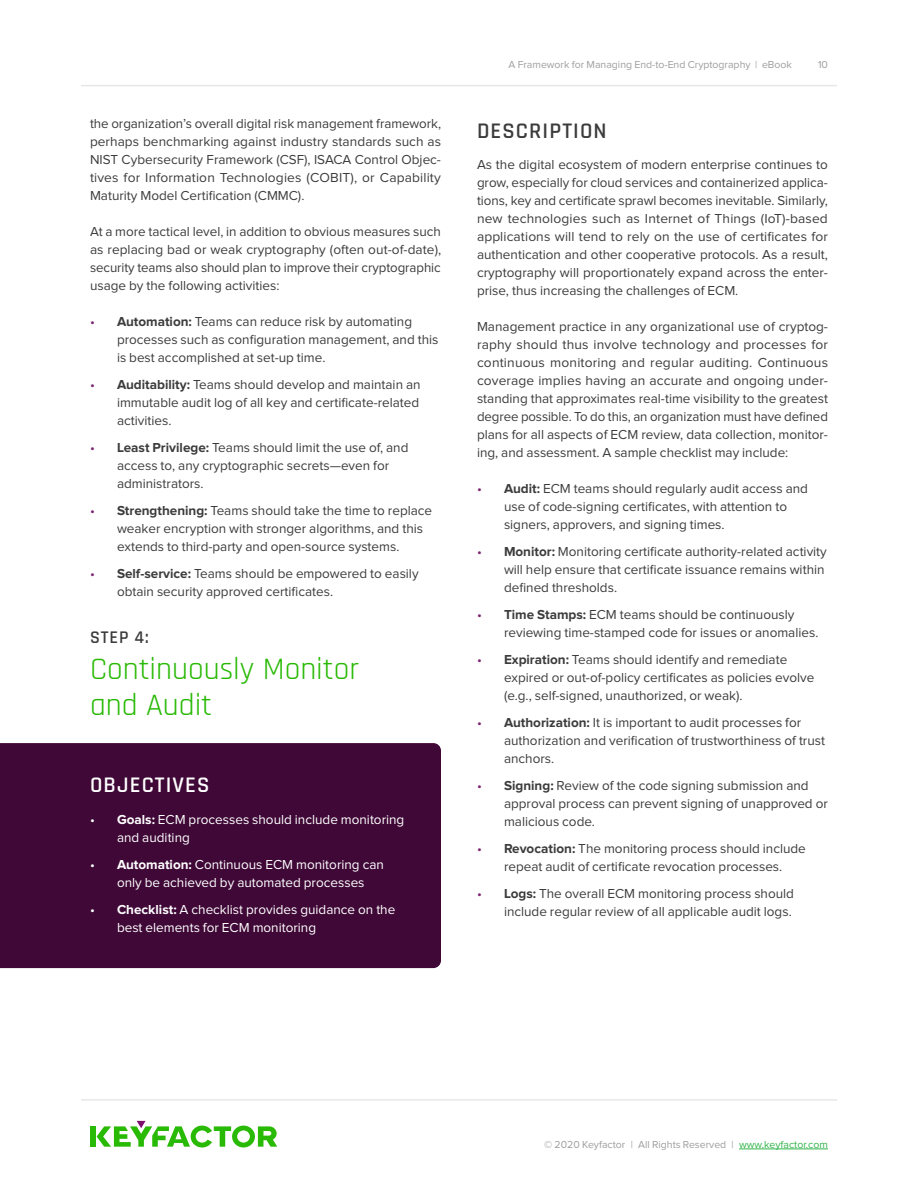
<style>
.page{position:relative;width:918px;height:1188px;background:#fff}
.page>*{position:absolute;margin:0;border:0;box-sizing:border-box;transform-origin:0 0}
.t1{font:31.5px/36px "Rajdhani";color:#28b905}
.S3{font:600 22.5px "Rajdhani";letter-spacing:.05em;color:#3c3c3c}
.S3-2{font:600 22.5px "Rajdhani";letter-spacing:.05em;color:#fff}
.S4{font:600 18px "Rajdhani";color:#3c3c3c}
.Body{font:13.5px/18px "Proxima Nova";color:#3c3c3c}
.t2{font:13.5px/18px "Proxima Nova";color:#fff}
.t3{font:10.5px "Proxima Nova";color:#9e9e9e}
.s1{color:#7b246e}
.s2{font-weight:700}
.s3{color:#32b44a}
</style>
<div class="page">
<hr style="left:739px;top:1149px;width:89px;height:1px;background:#32b44a">
<div style="left:90px;top:1126px;width:6px;height:21px;background:#29ba05"></div>
<svg style="left:97px;top:1121px;width:180px;height:27px"></svg>
<hr style="left:81px;top:85px;width:756px;height:1px;background:#e6e7e8">
<hr style="left:81px;top:1099px;width:756px;height:2px;background:#e6e7e8">
<div style="left:0;top:743px;width:441px;height:225px;background:#3f0837"></div>
<p class="Body" style="left:90px;top:115px;width:353px;text-align:justify">the organization’s overall digital risk management framework, perhaps benchmarking against industry standards such as NIST Cybersecurity Framework (CSF), ISACA Control Objec&shy;tives for Information Technologies (COBIT), or Capability Maturity Model Certification (CMMC).</p>
<p class="Body" style="left:90px;top:223px;width:353px;text-align:justify">At a more tactical level, in addition to obvious measures such as replacing bad or weak cryptography (often out-of-date), security teams also should plan to improve their cryptographic usage by the following activities:</p>
<p class="Body" style="left:117px;top:313px;width:323px;text-indent:-27px"><span class="s1">•</span> <span class="s2">Automation:</span> Teams can reduce risk by automating processes such as configuration management, and this is best accomplished at set-up time.</p>
<p class="Body" style="left:117px;top:376px;width:305px;text-align:justify;text-indent:-27px"><span class="s1">•</span> <span class="s2">Auditability:</span> Teams should develop and maintain an immutable audit log of all key and certificate-related activities.</p>
<p class="Body" style="left:117px;top:439px;width:293px;text-indent:-27px"><span class="s1">•</span> <span class="s2">Least Privilege:</span> Teams should limit the use of, and access to, any cryptographic secrets—even for administrators.</p>
<p class="Body" style="left:117px;top:502px;width:317px;text-indent:-27px"><span class="s1">•</span> <span class="s2">Strengthening:</span> Teams should take the time to replace weaker encryption with stronger algorithms, and this extends to third-party and open-source systems.</p>
<p class="Body" style="left:117px;top:565px;width:303px;text-indent:-27px"><span class="s1">•</span> <span class="s2">Self-service:</span> Teams should be empowered to easily obtain security approved certificates.</p>
<p class="S4" style="left:90px;top:627px;width:60px">STEP 4:</p>
<h3 class="t1" style="left:90px;top:652px;width:271px">Continuously Monitor and Audit</h3>
<p class="S3-2" style="left:90px;top:772px;width:121px">OBJECTIVES</p>
<p class="t2" style="left:117px;top:811px;width:289px;text-indent:-27px">• <span class="s2">Goals:</span> ECM processes should include monitoring and auditing</p>
<p class="t2" style="left:90px;top:856px;width:295px;text-align:center">• <span class="s2">Automation:</span> Continuous ECM monitoring can only be achieved by automated processes</p>
<p class="t2" style="left:117px;top:901px;width:280px;text-indent:-27px">• <span class="s2">Checklist:</span> A checklist provides guidance on the best elements for ECM monitoring</p>
<p class="t3" style="left:509px;top:60px;width:285px">A Framework for Managing End-to-End Cryptography | eBook</p>
<p class="t3" style="left:818px;top:60px;width:11px">10</p>
<p class="S3" style="left:477px;top:117px;width:131px">DESCRIPTION</p>
<p class="Body" style="left:477px;top:157px;width:353px;text-align:justify">As the digital ecosystem of modern enterprise continues to grow, especially for cloud services and containerized applica&shy;tions, key and certificate sprawl becomes inevitable. Similarly, new technologies such as Internet of Things (IoT)-based applications will tend to rely on the use of certificates for authentication and other cooperative protocols. As a result, cryptography will proportionately expand across the enter&shy;prise, thus increasing the challenges of ECM.</p>
<p class="Body" style="left:477px;top:319px;width:353px;text-align:justify">Management practice in any organizational use of cryptog&shy;raphy should thus involve technology and processes for continuous monitoring and regular auditing. Continuous coverage implies having an accurate and ongoing under&shy;standing that approximates real-time visibility to the greatest degree possible. To do this, an organization must have defined plans for all aspects of ECM review, data collection, monitor&shy;ing, and assessment. A sample checklist may include:</p>
<p class="Body" style="left:504px;top:481px;width:306px;text-indent:-27px"><span class="s1">•</span> <span class="s2">Audit:</span> ECM teams should regularly audit access and use of code-signing certificates, with attention to signers, approvers, and signing times.</p>
<p class="Body" style="left:504px;top:544px;width:324px;text-indent:-27px"><span class="s1">•</span> <span class="s2">Monitor:</span> Monitoring certificate authority-related activity will help ensure that certificate issuance remains within defined thresholds.</p>
<p class="Body" style="left:504px;top:607px;width:316px;text-indent:-27px"><span class="s1">•</span> <span class="s2">Time Stamps:</span> ECM teams should be continuously reviewing time-stamped code for issues or anomalies.</p>
<p class="Body" style="left:504px;top:652px;width:312px;text-indent:-27px"><span class="s1">•</span> <span class="s2">Expiration:</span> Teams should identify and remediate expired or out-of-policy certificates as policies evolve (e.g., self-signed, unauthorized, or weak).</p>
<p class="Body" style="left:504px;top:715px;width:323px;text-indent:-27px"><span class="s1">•</span> <span class="s2">Authorization:</span> It is important to audit processes for authorization and verification of trustworthiness of trust anchors.</p>
<p class="Body" style="left:504px;top:778px;width:325px;text-indent:-27px"><span class="s1">•</span> <span class="s2">Signing:</span> Review of the code signing submission and approval process can prevent signing of unapproved or malicious code.</p>
<p class="Body" style="left:477px;top:841px;width:330px;text-align:center"><span class="s1">•</span> <span class="s2">Revocation:</span> The monitoring process should include repeat audit of certificate revocation processes.</p>
<p class="Body" style="left:477px;top:886px;width:319px;text-align:right"><span class="s1">•</span> <span class="s2">Logs:</span> The overall ECM monitoring process should include regular review of all applicable audit logs.</p>
<p class="t3" style="left:544px;top:1139px;width:285px">© 2020 Keyfactor | All Rights Reserved | <span class="s3">www.keyfactor.com</span></p>
</div>
